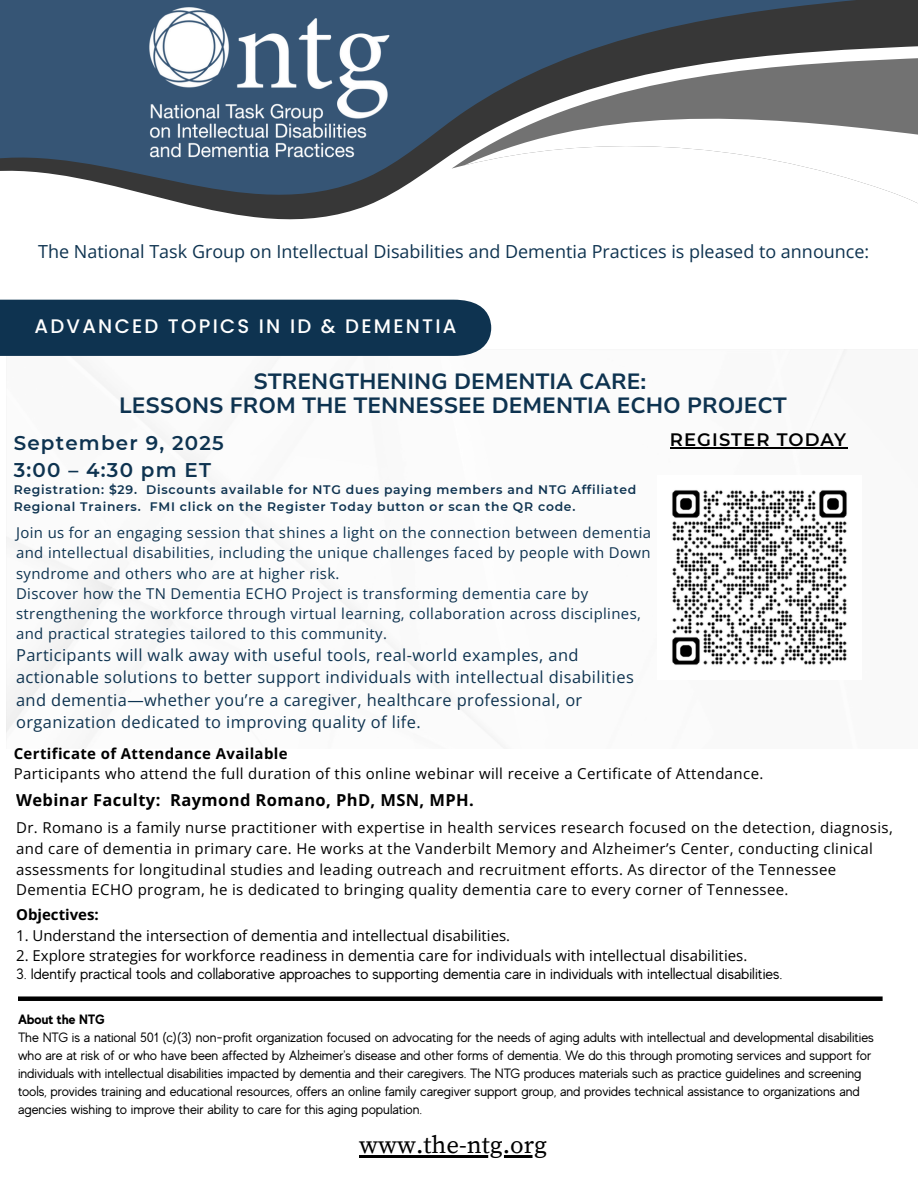
<style>
.page{position:relative;width:918px;height:1188px;background:#fff}
.page>*{position:absolute;margin:0;border:0;box-sizing:border-box;transform-origin:0 0}
.t1{font:24.75px "Source Serif Pro";color:#000}
.t2{font:700 22.05px "Nunito Sans 10 pt";color:#0e3350}
.t3{font:600 19.8px/26.7px "Montserrat";letter-spacing:.06em;color:#0e3350}
.t4{font:500 19.65px "Poppins";letter-spacing:.115em;color:#fff}
.t5{font:18px "Open Sans";color:#0e3350}
.t6{font:600 18px "Montserrat";letter-spacing:.06em;color:#000}
.t7{font:16.5px/22.5px "Open Sans";letter-spacing:.025em;color:#0e3350}
.t8{font:700 16.5px "Open Sans";letter-spacing:.025em;color:#000}
.t9{font:15px/20.7px "Open Sans";letter-spacing:.025em;color:#000}
.t10{font:15px/20.2px "Open Sans";letter-spacing:.025em;color:#0e3350;text-align:justify}
.t11{font:15px "Open Sans";color:#000}
.t12{font:15px "MADE Evolve Sans";color:#000}
.t13{font:700 15px "Open Sans";letter-spacing:.025em;color:#000}
.t14{font:700 15px "Open Sans";color:#000}
.t15{font:13.5px/18px "MADE Evolve Sans";color:#000}
.t16{font:700 13.5px "MADE Evolve Sans";color:#000}
.t17{font:600 12.3px/16.5px "Montserrat";letter-spacing:.06em;color:#0e3350}
</style>
<div class="page">
<img style="left:6px;top:350px;width:842px;height:398px">
<div style="left:873px;top:0;width:45px;height:49px;background:#373737"></div>
<svg style="left:0;top:0;width:873px;height:220px;fill:#365575"></svg>
<svg style="left:452px;top:57px;width:466px;height:156px"></svg>
<svg style="left:465px;top:100px;width:453px;height:113px"></svg>
<div style="left:0;top:300px;width:491px;height:56px;background:#0e3350"></div>
<img style="left:132px;top:2px;width:272px;height:158px">
<img style="left:658px;top:476px;width:190px;height:203px">
<hr style="left:670px;top:448px;width:177px;height:1px;background:#000">
<hr style="left:359px;top:1155px;width:188px;height:3px;background:#000">
<div style="left:18px;top:996px;width:865px;height:5px;background:#000"></div>
<p class="t5" style="left:38px;top:239px;width:833px">The National Task Group on Intellectual Disabilities and Dementia Practices is pleased to announce:</p>
<p class="t4" style="left:35px;top:313px;width:424px">ADVANCED TOPICS IN ID &amp; DEMENTIA</p>
<p class="t2" style="left:253px;top:367px;width:394px">STRENGTHENING DEMENTIA CARE:</p>
<p class="t2" style="left:119px;top:391px;width:669px">LESSONS FROM THE TENNESSEE DEMENTIA ECHO PROJECT</p>
<h3 class="t3" style="left:14px;top:430px;width:211px">September 9, 2025<br>3:00 – 4:30 pm ET</h3>
<p class="t17" style="left:14px;top:482px;width:624px">Registration: $29. Discounts available for NTG dues paying members and NTG Affiliated<br>Regional Trainers. FMI click on the Register Today button or scan the QR code.</p>
<p class="t10" style="left:16px;top:522px;width:637px">Join us for an engaging session that shines a light on the connection between dementia and intellectual disabilities, including the unique challenges faced by people with Down syndrome and others who are at higher risk.</p>
<p class="t10" style="left:16px;top:583px;width:626px;text-align:left">Discover how the TN Dementia ECHO Project is transforming dementia care by strengthening the workforce through virtual learning, collaboration across disciplines, and practical strategies tailored to this community.</p>
<p class="t7" style="left:16px;top:643px;width:619px">Participants will walk away with useful tools, real-world examples, and actionable solutions to better support individuals with intellectual disabilities and dementia—whether you’re a caregiver, healthcare professional, or organization dedicated to improving quality of life.</p>
<h3 class="t6" style="left:670px;top:429px;width:178px">REGISTER TODAY</h3>
<p class="t13" style="left:14px;top:743px;width:275px">Certificate of Attendance Available</p>
<p class="t9" style="left:14px;top:763px;width:751px">Participants who attend the full duration of this online webinar will receive a Certificate of Attendance.</p>
<p class="t8" style="left:16px;top:788px;width:459px">Webinar Faculty: Raymond Romano, PhD, MSN, MPH.</p>
<p class="t9" style="left:16px;top:817px;width:878px">Dr. Romano is a family nurse practitioner with expertise in health services research focused on the detection, diagnosis, and care of dementia in primary care. He works at the Vanderbilt Memory and Alzheimer’s Center, conducting clinical assessments for longitudinal studies and leading outreach and recruitment efforts. As director of the Tennessee Dementia ECHO program, he is dedicated to bringing quality dementia care to every corner of Tennessee.</p>
<p class="t14" style="left:16px;top:904px;width:84px">Objectives:</p>
<p class="t11" style="left:16px;top:925px;width:496px">1. Understand the intersection of dementia and intellectual disabilities.</p>
<p class="t11" style="left:16px;top:945px;width:733px">2. Explore strategies for workforce readiness in dementia care for individuals with intellectual disabilities.</p>
<p class="t12" style="left:16px;top:965px;width:768px">3. Identify practical tools and collaborative approaches to supporting dementia care in individuals with intellectual disabilities.</p>
<p class="t16" style="left:18px;top:1012px;width:88px">About the NTG</p>
<p class="t15" style="left:18px;top:1029px;width:858px">The NTG is a national 501 (c)(3) non-profit organization focused on advocating for the needs of aging adults with intellectual and developmental disabilities who are at risk of or who have been affected by Alzheimer's disease and other forms of dementia. We do this through promoting services and support for individuals with intellectual disabilities impacted by dementia and their caregivers. The NTG produces materials such as practice guidelines and screening tools, provides training and educational resources, offers an online family caregiver support group, and provides technical assistance to organizations and agencies wishing to improve their ability to care for this aging population.</p>
<h1 class="t1" style="left:359px;top:1130px;width:189px">www.the-ntg.org</h1>
</div>
